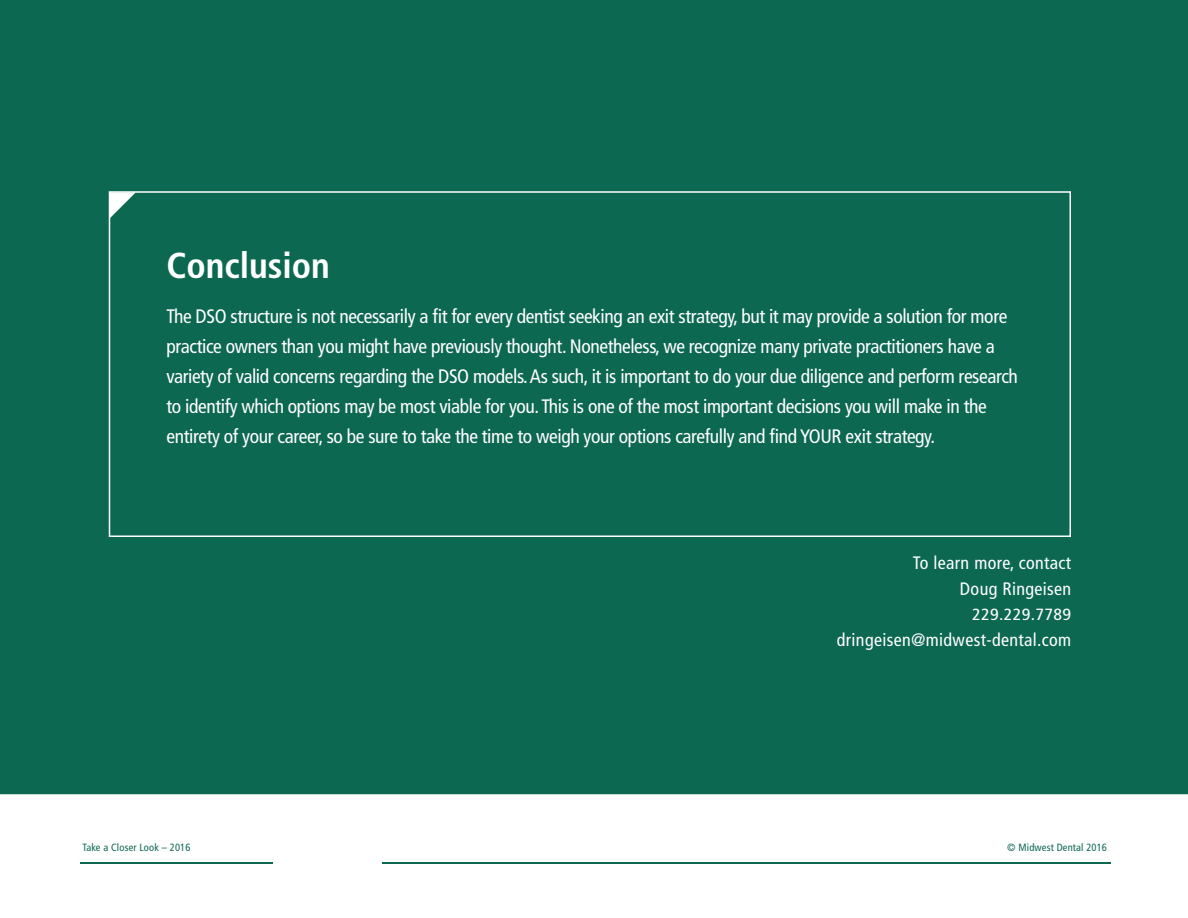
<style>
.page{position:relative;width:1188px;height:918px;background:#fff}
.page>*{position:absolute;margin:0;border:0;box-sizing:border-box;transform-origin:0 0}
.t1{font:700 condensed 36px "Frutiger LT Std";color:#fff}
.t2{font:condensed 19.5px/30px "Frutiger LT Std";letter-spacing:-.02em;color:#fff}
.t3{font:condensed 18px "Frutiger LT Std";letter-spacing:.02em;color:#fff}
.t4{font:condensed 16.2px "Frutiger LT Std";letter-spacing:.02em;color:#fff;scale:1.11 1}
.t5{font:condensed 10.5px "Frutiger LT Std";letter-spacing:.015em;color:#0d6852}
</style>
<div class="page">
<div style="left:0;top:0;width:1188px;height:794px;background:#0d6852"></div>
<div style="left:109px;top:191px;width:962px;height:346px;border:2px solid #fff"></div>
<svg style="left:110px;top:192px;width:26px;height:26px"></svg>
<hr style="left:80px;top:862px;width:193px;height:2px;background:#0d6852">
<hr style="left:382px;top:862px;width:728px;height:2px;background:#0d6852">
<p class="t1" style="left:166px;top:244px;width:165px">Conclusion</p>
<p class="t2" style="left:166px;top:301px;width:842px">The DSO structure is not necessarily a fit for every dentist seeking an exit strategy, but it may provide a solution for more practice owners than you might have previously thought. Nonetheless, we recognize many private practitioners have a</p>
<p class="t2" style="left:166px;top:361px;width:853px">variety of valid concerns regarding the DSO models. As such, it is important to do your due diligence and perform research</p>
<p class="t2" style="left:166px;top:391px;width:822px">to identify which options may be most viable for you. This is one of the most important decisions you will make in the</p>
<p class="t2" style="left:166px;top:421px;width:770px">entirety of your career, so be sure to take the time to weigh your options carefully and find YOUR exit strategy.</p>
<p class="t3" style="left:913px;top:553px;width:160px">To learn more, contact</p>
<p class="t3" style="left:960px;top:578px;width:113px">Doug Ringeisen</p>
<p class="t4" style="left:972px;top:605px;width:91px">229.229.7789</p>
<p class="t3" style="left:837px;top:629px;width:236px">dringeisen@midwest-dental.com</p>
<p class="t5" style="left:82px;top:841px;width:110px">Take a Closer Look – 2016</p>
<p class="t5" style="left:1007px;top:841px;width:101px">© Midwest Dental 2016</p>
</div>
